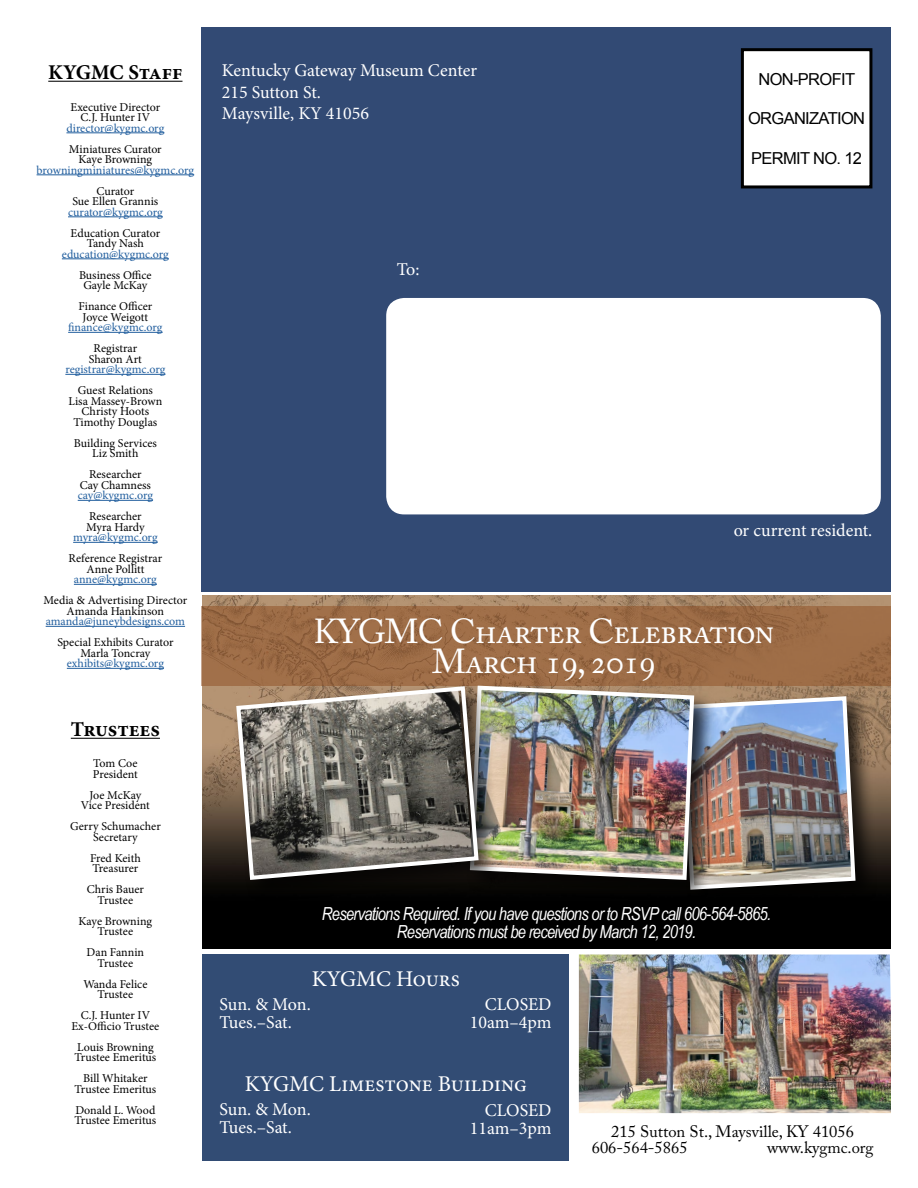
<style>
.page{position:relative;width:918px;height:1188px;background:#fff}
.page>*{position:absolute;margin:0;border:0;box-sizing:border-box;transform-origin:0 0}
.t1{font:34.5px/30px "Adobe Caslon Pro";letter-spacing:-.03em;color:#fff;text-align:center}
.t2{font:22.5px "Minion Pro";color:#fff}
.t3{font:700 21px "Minion Pro";color:#000}
.t4{font:18px/18px "Minion Pro";color:#fff}
.t5{font:italic 18px/18px "Arial Narrow";letter-spacing:-.04em;color:#fff;text-align:center}
.t6{font:16.5px/16.5px "Adobe Caslon Pro";color:#000}
.t7{font:16.5px "Arial";letter-spacing:-.04em;color:#000}
.t8{font:12px/10.5px "Minion Pro";letter-spacing:-.01em;color:#000;text-align:center}
.t9{font:12px "Minion Pro";letter-spacing:-.01em;color:#215e9e}
</style>
<div class="page">
<img style="left:203px;top:595px;width:688px;height:353px">
<svg style="left:201px;top:606px;width:690px;height:80px;background:#9b6a45"></svg>
<hr style="left:48px;top:81px;width:135px;height:1px;background:#000">
<hr style="left:66px;top:133px;width:98px;height:1px;background:#215e9e">
<hr style="left:37px;top:175px;width:157px;height:1px;background:#215e9e">
<hr style="left:68px;top:217px;width:95px;height:1px;background:#215e9e">
<hr style="left:62px;top:259px;width:107px;height:1px;background:#215e9e">
<hr style="left:68px;top:332px;width:95px;height:1px;background:#215e9e">
<hr style="left:65px;top:374px;width:100px;height:1px;background:#215e9e">
<hr style="left:78px;top:500px;width:75px;height:1px;background:#215e9e">
<hr style="left:73px;top:542px;width:85px;height:1px;background:#215e9e">
<hr style="left:74px;top:584px;width:83px;height:1px;background:#215e9e">
<hr style="left:46px;top:626px;width:139px;height:1px;background:#215e9e">
<hr style="left:67px;top:668px;width:97px;height:1px;background:#215e9e">
<hr style="left:71px;top:738px;width:89px;height:1px;background:#000">
<div style="left:203px;top:955px;width:366px;height:206px;background:#324c74"></div>
<img style="left:579px;top:955px;width:312px;height:158px">
<div style="left:201px;top:27px;width:690px;height:565px;background:#324a74"></div>
<div style="left:386px;top:298px;width:495px;height:216px;background:#fff;border-radius:18px"></div>
<div style="left:742px;top:50px;width:129px;height:137px;background:#fff"></div>
<div style="left:741px;top:48px;width:131px;height:140px;border:3px solid #000"></div>
<div style="left:678px;top:692px;width:200px;height:220px;background:#000;opacity:.75"></div>
<img style="left:717px;top:694px;width:141px;height:198px">
<div style="left:466px;top:682px;width:251px;height:221px;background:#000;opacity:.75"></div>
<img style="left:501px;top:684px;width:195px;height:198px">
<div style="left:232px;top:683px;width:269px;height:220px;background:#000;opacity:.75"></div>
<svg style="left:234px;top:684px;width:247px;height:198px;background:#77726a"></svg>
<h3 class="t3" style="left:48px;top:58px;width:136px">KYGMC Staff</h3>
<p class="t8" style="left:70px;top:102px;width:91px">Executive Director<br>C.J. Hunter IV</p>
<p class="t9" style="left:66px;top:120px;width:99px">director@kygmc.org</p>
<p class="t8" style="left:69px;top:144px;width:94px">Miniatures Curator<br>Kaye Browning</p>
<p class="t9" style="left:37px;top:162px;width:159px">browningminiatures@kygmc.org</p>
<p class="t8" style="left:72px;top:186px;width:87px">Curator<br>Sue Ellen Grannis</p>
<p class="t9" style="left:68px;top:204px;width:96px">curator@kygmc.org</p>
<p class="t8" style="left:71px;top:228px;width:91px">Education Curator<br>Tandy Nash</p>
<p class="t9" style="left:62px;top:246px;width:109px">education@kygmc.org</p>
<p class="t8" style="left:79px;top:270px;width:74px">Business Office<br>Gayle McKay</p>
<p class="t8" style="left:78px;top:301px;width:75px">Finance Officer<br>Joyce Weigott</p>
<p class="t9" style="left:68px;top:319px;width:96px">finance@kygmc.org</p>
<p class="t8" style="left:89px;top:343px;width:55px">Registrar<br>Sharon Art</p>
<p class="t9" style="left:65px;top:361px;width:102px">registrar@kygmc.org</p>
<p class="t8" style="left:69px;top:385px;width:95px">Guest Relations<br>Lisa Massey-Brown<br>Christy Hoots<br>Timothy Douglas</p>
<p class="t8" style="left:74px;top:438px;width:85px">Building Services<br>Liz Smith</p>
<p class="t8" style="left:80px;top:469px;width:73px">Researcher<br>Cay Chamness</p>
<p class="t9" style="left:78px;top:487px;width:77px">cay@kygmc.org</p>
<p class="t8" style="left:86px;top:511px;width:60px;text-align:left">Researcher<br>Myra Hardy</p>
<p class="t9" style="left:73px;top:529px;width:86px">myra@kygmc.org</p>
<p class="t8" style="left:69px;top:553px;width:95px">Reference Registrar<br>Anne Pollitt</p>
<p class="t9" style="left:74px;top:571px;width:84px">anne@kygmc.org</p>
<p class="t8" style="left:44px;top:595px;width:145px">Media &amp; Advertising Director<br>Amanda Hankinson</p>
<p class="t9" style="left:46px;top:613px;width:141px">amanda@juneybdesigns.com</p>
<p class="t8" style="left:57px;top:637px;width:118px">Special Exhibits Curator<br>Marla Toncray</p>
<p class="t9" style="left:67px;top:655px;width:99px">exhibits@kygmc.org</p>
<h3 class="t3" style="left:71px;top:715px;width:91px">Trustees</h3>
<p class="t8" style="left:93px;top:758px;width:47px;text-align:left">Tom Coe<br>President</p>
<p class="t8" style="left:81px;top:790px;width:71px">Joe McKay<br>Vice President</p>
<p class="t8" style="left:70px;top:821px;width:92px">Gerry Schumacher<br>Secretary</p>
<p class="t8" style="left:90px;top:853px;width:52px;text-align:left">Fred Keith<br>Treasurer</p>
<p class="t8" style="left:87px;top:884px;width:59px">Chris Bauer<br>Trustee</p>
<p class="t8" style="left:79px;top:916px;width:75px">Kaye Browning<br>Trustee</p>
<p class="t8" style="left:87px;top:947px;width:59px">Dan Fannin<br>Trustee</p>
<p class="t8" style="left:83px;top:979px;width:66px">Wanda Felice<br>Trustee</p>
<p class="t8" style="left:71px;top:1010px;width:89px">C.J. Hunter IV<br>Ex-Officio Trustee</p>
<p class="t8" style="left:75px;top:1042px;width:83px;text-align:left">Louis Browning<br>Trustee Emeritus</p>
<p class="t8" style="left:75px;top:1073px;width:83px">Bill Whitaker<br>Trustee Emeritus</p>
<p class="t8" style="left:75px;top:1105px;width:83px;text-align:left">Donald L. Wood<br>Trustee Emeritus</p>
<h3 class="t4" style="left:222px;top:60px;width:257px;line-height:21.6px">Kentucky Gateway Museum Center<br>215 Sutton St.<br>Maysville, KY 41056</h3>
<h3 class="t4" style="left:397px;top:260px;width:24px">To:</h3>
<h3 class="t7" style="left:758px;top:68px;width:98px">NON-PROFIT</h3>
<h3 class="t7" style="left:748px;top:108px;width:119px">ORGANIZATION</h3>
<h3 class="t7" style="left:751px;top:147px;width:112px">PERMIT NO. 12</h3>
<h3 class="t4" style="left:734px;top:521px;width:140px">or current resident.</h3>
<h1 class="t1" style="left:314px;top:616px;width:463px">KYGMC Charter Celebration<br>March 19, 2019</h1>
<h3 class="t5" style="left:322px;top:905px;width:451px">Reservations Required. If you have questions or to RSVP call 606-564-5865.<br>Reservations must be received by March 12, 2019.</h3>
<h2 class="t2" style="left:312px;top:964px;width:150px">KYGMC Hours</h2>
<h3 class="t4" style="left:220px;top:996px;width:93px">Sun. &amp; Mon.<br>Tues.–Sat.</h3>
<h3 class="t4" style="left:470px;top:995px;width:83px;text-align:right">CLOSED<br>10am–4pm</h3>
<h2 class="t2" style="left:245px;top:1069px;width:284px">KYGMC Limestone Building</h2>
<h3 class="t4" style="left:220px;top:1101px;width:93px">Sun. &amp; Mon.<br>Tues.–Sat.</h3>
<h3 class="t4" style="left:470px;top:1101px;width:83px;text-align:right">CLOSED<br>11am–3pm</h3>
<h3 class="t6" style="left:592px;top:1123px;width:264px;text-indent:20px">215 Sutton St., Maysville, KY 41056<br>606-564-5865</h3>
<h3 class="t6" style="left:767px;top:1139px;width:108px">www.kygmc.org</h3>
</div>
